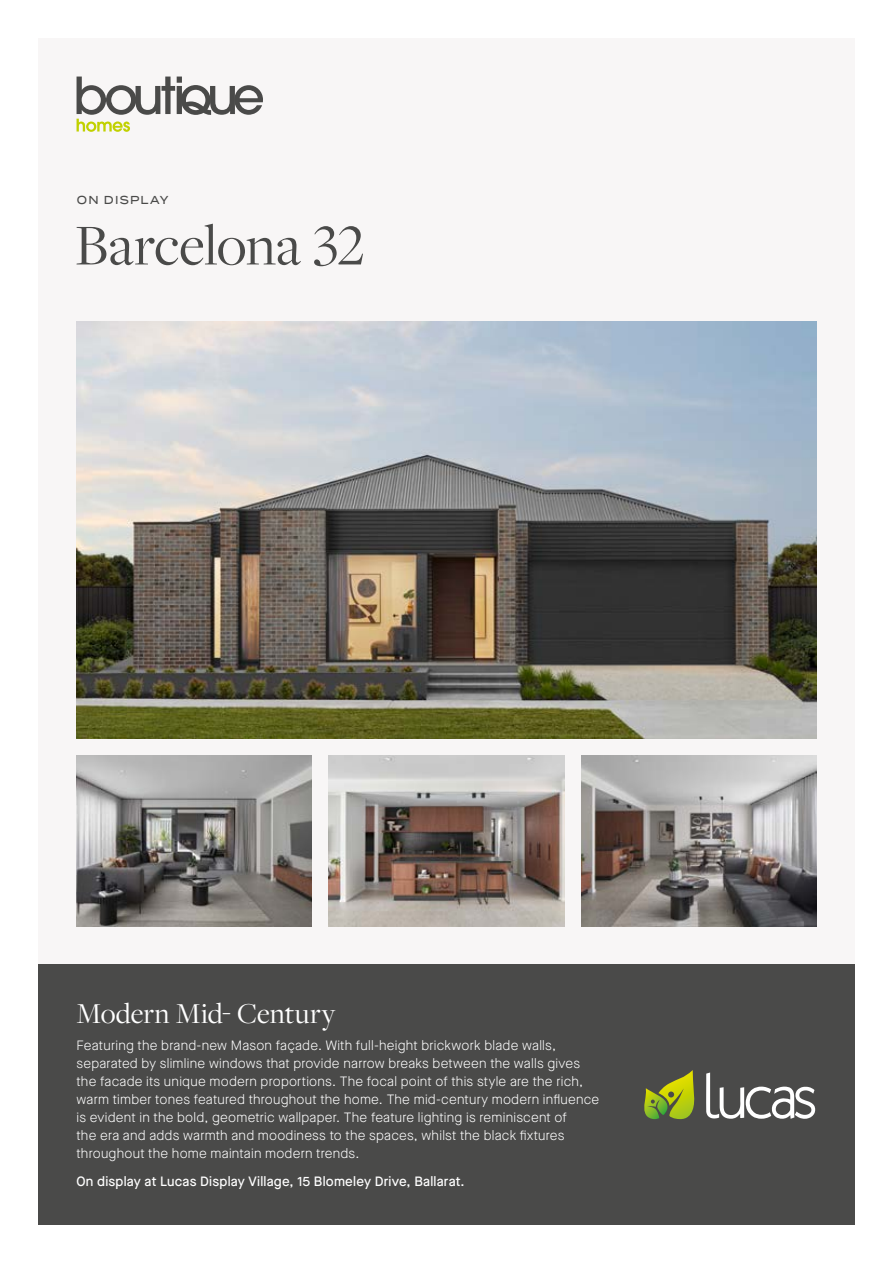
<style>
.page{position:relative;width:893px;height:1263px;background:#fff}
.page>*{position:absolute;margin:0;border:0;box-sizing:border-box;transform-origin:0 0}
.t1{font:60px "Freight Disp Pro";letter-spacing:-.015em;color:#4a4a49}
.t2{font:30px "Freight Disp Pro";letter-spacing:.005em;color:#fff}
.t3{font:300 13.5px/18px "Maison Neue";letter-spacing:.02em;color:#fff}
.t4{font:500 13.5px "Maison Neue";letter-spacing:.015em;color:#fff}
.t5{font:500 11.55px "Termina";letter-spacing:.115em;color:#4a4a49;scale:.91 1}
</style>
<div class="page">
<div style="left:38px;top:38px;width:817px;height:1187px;background:#f8f6f6"></div>
<img style="left:77px;top:322px;width:739px;height:416px">
<img style="left:77px;top:755px;width:235px;height:171px">
<img style="left:329px;top:755px;width:235px;height:171px">
<img style="left:581px;top:755px;width:235px;height:171px">
<div style="left:38px;top:964px;width:817px;height:261px;background:#4a4a49"></div>
<svg style="left:77px;top:77px;width:186px;height:55px"></svg>
<svg style="left:706px;top:1072px;width:109px;height:47px"></svg>
<svg style="left:644px;top:1070px;width:51px;height:49px"></svg>
<p class="t5" style="left:77px;top:192px;width:102px">ON DISPLAY</p>
<h1 class="t1" style="left:75px;top:206px;width:291px">Barcelona 32</h1>
<h2 class="t2" style="left:77px;top:994px;width:260px">Modern Mid- Century</h2>
<p class="t3" style="left:77px;top:1036px;width:524px">Featuring the brand-new Mason façade. With full-height brickwork blade walls, separated by slimline windows that provide narrow breaks between the walls gives the facade its unique modern proportions. The focal point of this style are the rich, warm timber tones featured throughout the home. The mid-century modern influence is evident in the bold, geometric wallpaper. The feature lighting is reminiscent of<br>the era and adds warmth and moodiness to the spaces, whilst the black fixtures throughout the home maintain modern trends.</p>
<p class="t4" style="left:77px;top:1172px;width:390px">On display at Lucas Display Village, 15 Blomeley Drive, Ballarat.</p>
</div>
